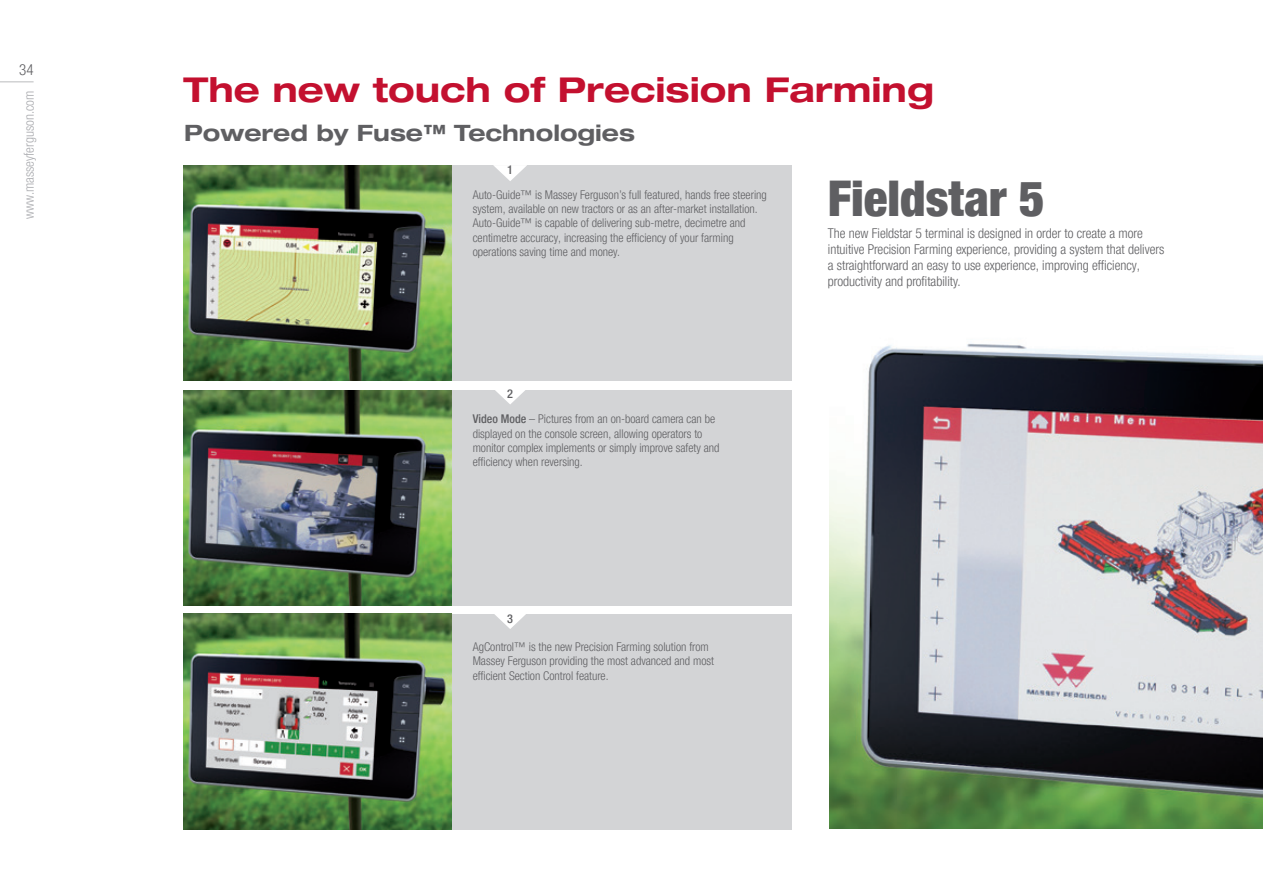
<style>
.page{position:relative;width:1263px;height:893px;background:#fff}
.page>*{position:absolute;margin:0;border:0;box-sizing:border-box;transform-origin:0 0}
.t1{font:900 condensed 49.2px "Helvetica Neue LTW1 G";color:#5f5f62}
.t2{font:700 expanded 34.35px "Helvetica Neue";color:#c3102f}
._04_Header_BOLD_EXT{font:700 expanded 22.65px "Helvetica Neue";color:#5f5f62}
.t3{font:300 condensed 15px "Helvetica Neue LTW1 G";color:#5f5f62}
.t4{font:300 condensed 13.5px/16.2px "Helvetica Neue LTW1 G";color:#5f5f62}
.t5{font:300 condensed 13.5px "Helvetica Neue LTW1 G";color:#abacb0}
.t6{font:500 condensed 12.3px "Helvetica Neue LTW1 G";color:#5f5f62}
.t7{font:300 condensed 12px/14.4px "Helvetica Neue LTW1 G";color:#5f5f62}
.s1{font-weight:500}
</style>
<div class="page">
<div style="left:451px;top:165px;width:341px;height:216px;background:#d3d4d6"></div>
<div style="left:451px;top:390px;width:341px;height:215px;background:#d3d4d6"></div>
<div style="left:451px;top:614px;width:341px;height:215px;background:#d3d4d6"></div>
<svg style="left:494px;top:614px;width:32px;height:15px"></svg>
<svg style="left:495px;top:390px;width:30px;height:14px"></svg>
<svg style="left:493px;top:165px;width:34px;height:16px"></svg>
<img style="left:184px;top:165px;width:267px;height:216px">
<img style="left:830px;top:343px;width:433px;height:486px">
<img style="left:184px;top:390px;width:267px;height:216px">
<img style="left:184px;top:614px;width:267px;height:215px">
<hr style="left:0;top:81px;width:34px;height:1px;background:#babbbe">
<p class="t3" style="left:19px;top:61px;width:16px">34</p>
<p class="t5" style="left:21px;top:219px;width:130px;rotate:-90deg">www.masseyferguson.com</p>
<p class="t2" style="left:184px;top:68px;width:752px">The new touch of Precision Farming</p>
<p class="_04_Header_BOLD_EXT" style="left:184px;top:119px;width:452px">Powered by Fuse™ Technologies</p>
<p class="t6" style="left:507px;top:162px;width:7px">1</p>
<p class="t7" style="left:473px;top:187px;width:296px">Auto-Guide™ is Massey Ferguson’s full featured, hands free steering system, available on new tractors or as an after-market installation.<br>Auto-Guide™ is capable of delivering sub-metre, decimetre and centimetre accuracy, increasing the efficiency of your farming operations saving time and money.</p>
<p class="t6" style="left:507px;top:386px;width:7px">2</p>
<p class="t7" style="left:473px;top:412px;width:248px"><span class="s1">Video Mode</span> – Pictures from an on-board camera can be displayed on the console screen, allowing operators to monitor complex implements or simply improve safety and efficiency when reversing.</p>
<p class="t6" style="left:507px;top:611px;width:7px">3</p>
<p class="t7" style="left:473px;top:640px;width:243px">AgControl™ is the new Precision Farming solution from<br>Massey Ferguson providing the most advanced and most efficient Section Control feature.</p>
<p class="t1" style="left:828px;top:170px;width:218px">Fieldstar 5</p>
<p class="t4" style="left:828px;top:225px;width:338px">The new Fieldstar 5 terminal is designed in order to create a more intuitive Precision Farming experience, providing a system that delivers a straightforward an easy to use experience, improving efficiency, productivity and profitability.</p>
</div>
